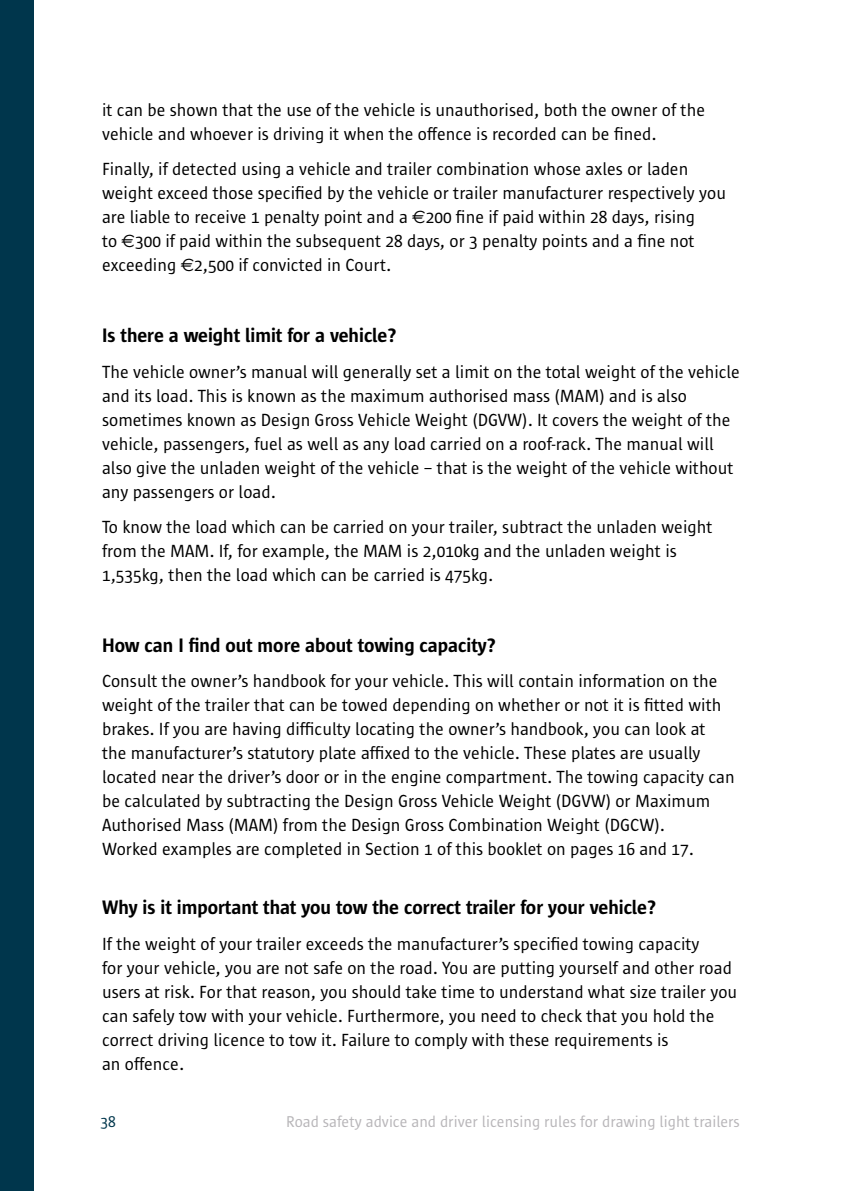
<style>
.page{position:relative;width:842px;height:1191px;background:#fff}
.page>*{position:absolute;margin:0;border:0;box-sizing:border-box;transform-origin:0 0}
.t1{font:600 20px "Sun Sans";color:#000}
.t2{font:18px/24px "Sun Sans";color:#000}
.t3{font:16px "Sun Sans";color:#b8b6b9}
.t4{font:16px "Sun Sans";color:#00364c}
.s1{font-family:"Euro Sans"}
</style>
<div class="page">
<div style="left:0;top:0;width:34px;height:1191px;background:#00364c"></div>
<p class="t2" style="left:102px;top:98px;width:604px">it can be shown that the use of the vehicle is unauthorised, both the owner of the vehicle and whoever is driving it when the offence is recorded can be fined.</p>
<p class="t2" style="left:102px;top:158px;width:625px">Finally, if detected using a vehicle and trailer combination whose axles or laden weight exceed those specified by the vehicle or trailer manufacturer respectively you are liable to receive 1 penalty point and a <span class="s1">€</span>200 fine if paid within 28 days, rising<br>to <span class="s1">€</span>300 if paid within the subsequent 28 days, or 3 penalty points and a fine not exceeding <span class="s1">€</span>2,500 if convicted in Court.</p>
<p class="t1" style="left:102px;top:325px;width:296px">Is there a weight limit for a vehicle?</p>
<p class="t2" style="left:102px;top:360px;width:639px">The vehicle owner’s manual will generally set a limit on the total weight of the vehicle and its load. This is known as the maximum authorised mass (MAM) and is also sometimes known as Design Gross Vehicle Weight (DGVW). It covers the weight of the vehicle, passengers, fuel as well as any load carried on a roof-rack. The manual will also give the unladen weight of the vehicle – that is the weight of the vehicle without any passengers or load.</p>
<p class="t2" style="left:102px;top:515px;width:612px">To know the load which can be carried on your trailer, subtract the unladen weight from the MAM. If, for example, the MAM is 2,010kg and the unladen weight is<br>1,535kg, then the load which can be carried is 475kg.</p>
<p class="t1" style="left:102px;top:634px;width:395px">How can I find out more about towing capacity?</p>
<p class="t2" style="left:102px;top:669px;width:634px">Consult the owner’s handbook for your vehicle. This will contain information on the weight of the trailer that can be towed depending on whether or not it is fitted with brakes. If you are having difficulty locating the owner’s handbook, you can look at<br>the manufacturer’s statutory plate affixed to the vehicle. These plates are usually located near the driver’s door or in the engine compartment. The towing capacity can be calculated by subtracting the Design Gross Vehicle Weight (DGVW) or Maximum Authorised Mass (MAM) from the Design Gross Combination Weight (DGCW).<br>Worked examples are completed in Section 1 of this booklet on pages 16 and 17.</p>
<p class="t1" style="left:102px;top:897px;width:555px">Why is it important that you tow the correct trailer for your vehicle?</p>
<p class="t2" style="left:102px;top:932px;width:637px">If the weight of your trailer exceeds the manufacturer’s specified towing capacity<br>for your vehicle, you are not safe on the road. You are putting yourself and other road users at risk. For that reason, you should take time to understand what size trailer you can safely tow with your vehicle. Furthermore, you need to check that you hold the correct driving licence to tow it. Failure to comply with these requirements is<br>an offence.</p>
<p class="t4" style="left:101px;top:1113px;width:17px">38</p>
<p class="t3" style="left:286px;top:1113px;width:455px">Road safety advice and driver licensing rules for drawing light trailers</p>
</div>
